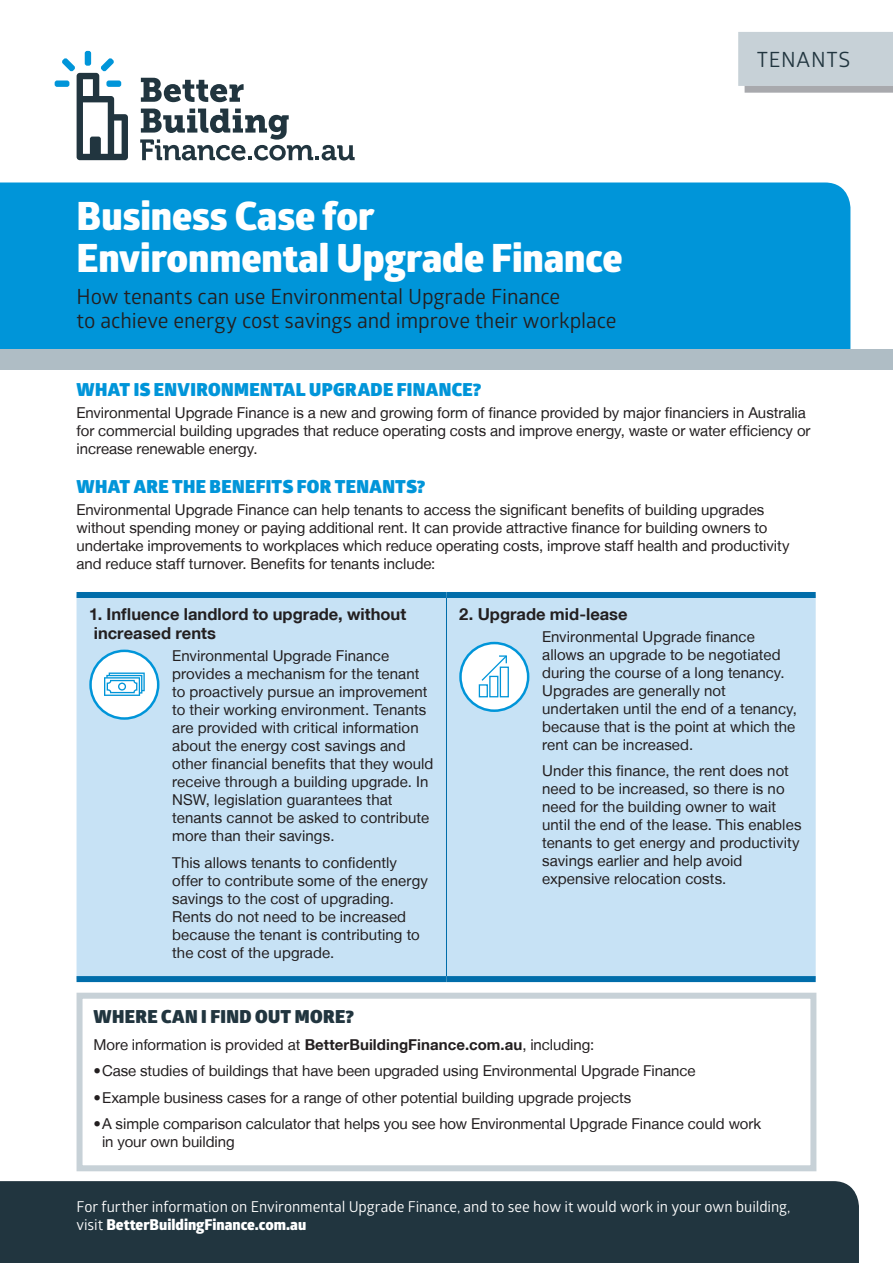
<style>
.page{position:relative;width:893px;height:1263px;background:#fff}
.page>*{position:absolute;margin:0;border:0;box-sizing:border-box;transform-origin:0 0}
.p1_Main_Head{font:800 39px/42px "Glober";color:#fff}
.p1_Intro_text{font:21px/24px "Glober";letter-spacing:-.005em;color:#231f20}
.p1_Strap__Tenants{font:21px "Glober";letter-spacing:.035em;color:#21353f}
.h_A_Head{font:900 18px "Glober";letter-spacing:.02em;color:#0095d9}
.h_B_Head{font:900 18px "Glober";letter-spacing:.02em;color:#21353f}
.h_C_Head{font:700 16.5px/19.5px "Helvetica Neue LT";color:#231f20}
.b_body{font:15px/18px "Helvetica Neue LT";color:#231f20}
.t1{font:15px/18px "Glober";letter-spacing:-.005em;color:#fff}
.s1{font-weight:700}
.s2{font-weight:800}
</style>
<div class="page">
<div style="left:77px;top:993px;width:739px;height:178px;border:6px solid #c7d1d7"></div>
<div style="left:0;top:1181px;width:859px;height:82px;background:#21353f"></div>
<div style="left:0;top:182px;width:850px;height:168px;background:#0095d9"></div>
<svg style="left:141px;top:78px;width:103px;height:24px"></svg>
<svg style="left:140px;top:109px;width:215px;height:52px"></svg>
<svg style="left:55px;top:51px;width:73px;height:109px"></svg>
<div style="left:0;top:350px;width:893px;height:20px;background:#afbdc5"></div>
<div style="left:77px;top:598px;width:739px;height:378px;background:#c7e2f5"></div>
<div style="left:77px;top:592px;width:369px;height:6px;background:#006daa"></div>
<div style="left:446px;top:592px;width:370px;height:6px;background:#006daa"></div>
<div style="left:77px;top:976px;width:369px;height:6px;background:#006daa"></div>
<div style="left:446px;top:976px;width:370px;height:6px;background:#006daa"></div>
<hr style="left:446px;top:598px;width:1px;height:378px;background:#006daa">
<svg style="left:89px;top:650px;width:70px;height:70px"></svg>
<div style="left:92px;top:652px;width:65px;height:65px;background:#fff;border-radius:50%"></div>
<svg style="left:104px;top:672px;width:41px;height:24px"></svg>
<svg style="left:459px;top:642px;width:70px;height:70px"></svg>
<div style="left:462px;top:644px;width:65px;height:65px;background:#fff;border-radius:50%"></div>
<div style="left:479px;top:684px;width:9px;height:13px;border:1px solid #0095d9"></div>
<div style="left:500px;top:666px;width:9px;height:31px;border:1px solid #0095d9"></div>
<div style="left:489px;top:676px;width:9px;height:21px;border:1px solid #0095d9"></div>
<svg style="left:481px;top:655px;width:27px;height:27px"></svg>
<div style="left:738px;top:32px;width:155px;height:54px;background:#c7d1d7"></div>
<div style="left:745px;top:86px;width:148px;height:7px;background:#a8a9ad"></div>
<p class="p1_Main_Head" style="left:77px;top:195px;width:547px">Business Case for<br>Environmental Upgrade Finance</p>
<p class="p1_Intro_text" style="left:77px;top:284px;width:542px">How tenants can use Environmental Upgrade Finance<br>to achieve energy cost savings and improve their workplace</p>
<p class="p1_Strap__Tenants" style="left:757px;top:45px;width:95px">TENANTS</p>
<p class="h_A_Head" style="left:77px;top:375px;width:406px">WHAT IS ENVIRONMENTAL UPGRADE FINANCE?</p>
<p class="b_body" style="left:77px;top:403px;width:735px">Environmental Upgrade Finance is a new and growing form of finance provided by major financiers in Australia for commercial building upgrades that reduce operating costs and improve energy, waste or water efficiency or increase renewable energy.</p>
<p class="h_A_Head" style="left:77px;top:472px;width:350px">WHAT ARE THE BENEFITS FOR TENANTS?</p>
<p class="b_body" style="left:77px;top:500px;width:715px">Environmental Upgrade Finance can help tenants to access the significant benefits of building upgrades without spending money or paying additional rent. It can provide attractive finance for building owners to undertake improvements to workplaces which reduce operating costs, improve staff health and productivity and reduce staff turnover. Benefits for tenants include:</p>
<p class="h_C_Head" style="left:89px;top:603px;width:318px">1. Influence landlord to upgrade, without increased rents</p>
<p class="b_body" style="left:172px;top:647px;width:263px">Environmental Upgrade Finance provides a mechanism for the tenant to proactively pursue an improvement to their working environment. Tenants are provided with critical information about the energy cost savings and other financial benefits that they would receive through a building upgrade. In NSW, legislation guarantees that tenants cannot be asked to contribute more than their savings.</p>
<p class="b_body" style="left:172px;top:853px;width:257px">This allows tenants to confidently offer to contribute some of the energy savings to the cost of upgrading.<br>Rents do not need to be increased because the tenant is contributing to the cost of the upgrade.</p>
<p class="h_C_Head" style="left:459px;top:603px;width:170px">2. Upgrade mid-lease</p>
<p class="b_body" style="left:542px;top:627px;width:256px">Environmental Upgrade finance allows an upgrade to be negotiated during the course of a long tenancy.<br>Upgrades are generally not undertaken until the end of a tenancy, because that is the point at which the rent can be increased.</p>
<p class="b_body" style="left:542px;top:762px;width:261px">Under this finance, the rent does not need to be increased, so there is no need for the building owner to wait until the end of the lease. This enables tenants to get energy and productivity savings earlier and help avoid expensive relocation costs.</p>
<p class="h_B_Head" style="left:94px;top:1003px;width:262px">WHERE CAN I FIND OUT MORE?</p>
<p class="b_body" style="left:94px;top:1035px;width:502px">More information is provided at <span class="s1">BetterBuildingFinance.com.au</span>, including:</p>
<p class="b_body" style="left:94px;top:1062px;width:603px">• Case studies of buildings that have been upgraded using Environmental Upgrade Finance</p>
<p class="b_body" style="left:94px;top:1088px;width:539px">• Example business cases for a range of other potential building upgrade projects</p>
<p class="b_body" style="left:102px;top:1115px;width:661px;text-indent:-9px">• A simple comparison calculator that helps you see how Environmental Upgrade Finance could work in your own building</p>
<p class="t1" style="left:77px;top:1197px;width:715px">For further information on Environmental Upgrade Finance, and to see how it would work in your own building, visit <span class="s2">BetterBuildingFinance.com.au</span></p>
</div>
